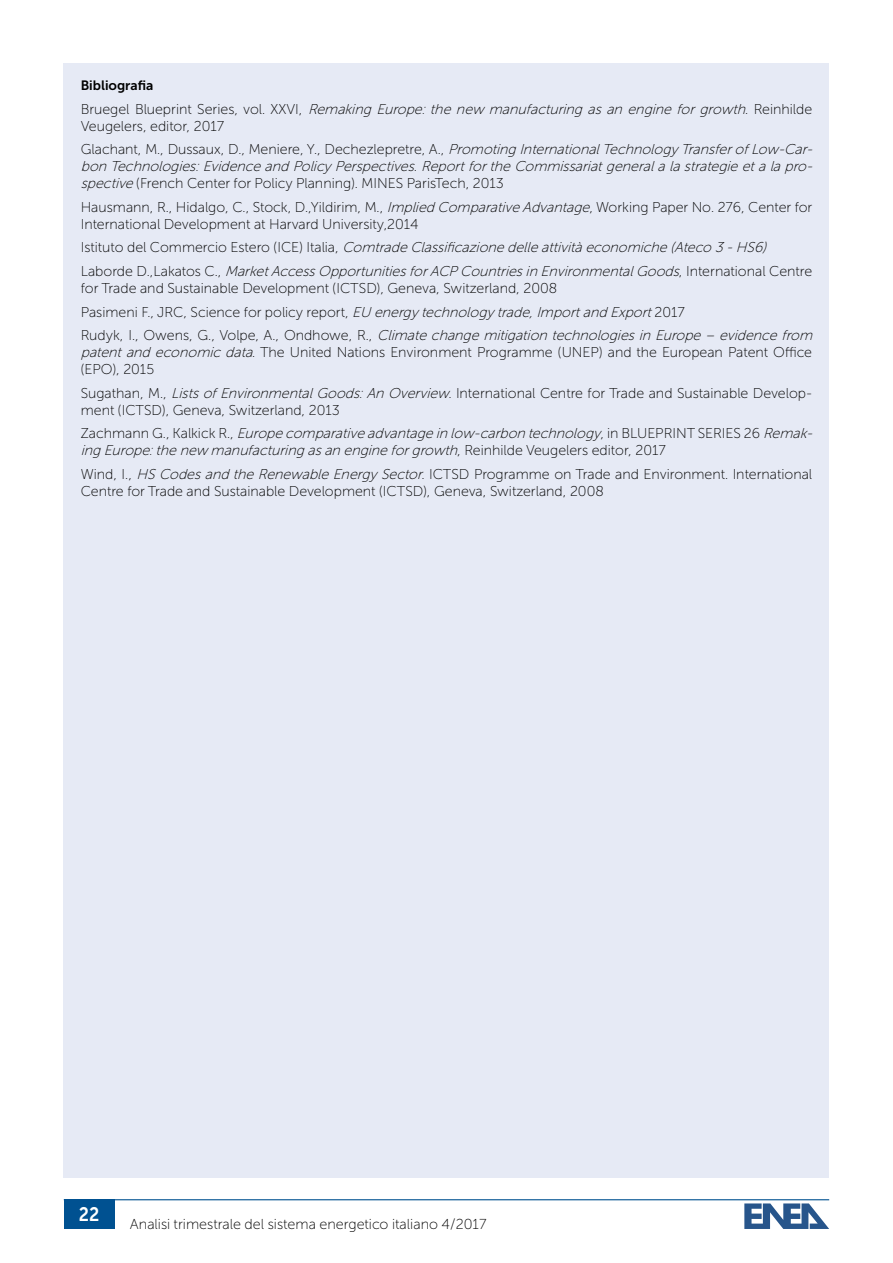
<style>
.page{position:relative;width:893px;height:1263px;background:#fff}
.page>*{position:absolute;margin:0;border:0;box-sizing:border-box;transform-origin:0 0}
.t1{font:19.5px "Museo Sans Cyrl 700";color:#fff;scale:.9 1}
.t2{font:14.4px "Museo Sans Cyrl 100";color:#000}
.t3{font:14.25px/17.1px "Museo Sans Cyrl 100";color:#000}
.t4{font:italic 14.25px/17.1px "Museo Sans Cyrl 100";color:#000}
.t5{font:13.5px "Museo Sans Cyrl 700";color:#000}
.s1{font-style:italic}
.s2{font-style:normal}
</style>
<div class="page">
<div style="left:64px;top:1199px;width:50px;height:30px;background:#005191"></div>
<hr style="left:64px;top:1199px;width:765px;height:1px;background:#005191">
<svg style="left:744px;top:1203px;width:85px;height:26px"></svg>
<div style="left:64px;top:64px;width:765px;height:1114px;background:#e6eaf5"></div>
<p class="t5" style="left:81px;top:78px;width:74px">Bibliografia</p>
<p class="t3" style="left:81px;top:100px;width:733px">B r u e g e l B l u e p r i n t S e r i e s , v o l . XXV I , <span class="s1">Remaking Europe: the new manufacturing as an engine for growth</span>. R e i n h i l d e<br>Veugelers, editor, 2017</p>
<p class="t4" style="left:81px;top:141px;width:737px;text-align:justify"><span class="s2">G la c h a n t, M . , D u s s a u x, D . , M e n i e re , Y. , D e c h e z l e p re t re , A . ,</span> Promoting InternationalTechnologyTransferofLow-Car&shy;bon Technologies:Evidence and PolicyPerspectives.Reportforthe Commissariatgeneralalastrategie etalapro&shy;spective <span class="s2">(French Center for Policy Planning). MINES ParisTech, 2013</span></p>
<p class="t3" style="left:81px;top:199px;width:733px">Hausmann, R., Hidalgo, C., Stock, D.,Yildirim, M., <span class="s1">Implied Comparative Advantage</span>, Working Paper No. 276, Center for<br>International Development at Harvard University,2014</p>
<p class="t4" style="left:81px;top:236px;width:733px;line-height:23.5px"><span class="s2">I s t i t u t o d e l C o m m e r c i o E s t e r o ( I C E ) I t a l i a ,</span> Comtrade Classificazione delle attivitàeconomiche (Ateco 3 -HS6)<br><span class="s2">L a b o r d e D . , L a k a t o s C . ,</span> MarketAccessOpportunitiesforACPCountriesin EnvironmentalGoods<span class="s2">, I n t e r n a t i o n a l C e n t r e</span></p>
<p class="t3" style="left:81px;top:277px;width:737px;line-height:23.5px">for Trade and Sustainable Development (ICTSD), Geneva, Switzerland, 2008<br>Pasimeni F., JRC, Science for policy report, <span class="s1">EU energytechnologytrade,Importand Export</span>2017<br>R u d y k , I . , O w e n s , G . , Vo l p e , A . , O n d h o w e , R . , <span class="s1">Climate change mitigation technologiesin Europe – evidence from</span></p>
<p class="t3" style="left:81px;top:344px;width:733px"><span class="s1">patent and economic data</span>. The United Nations Environment Programme (UNEP) and the European Patent Office (EPO), 2015</p>
<p class="t3" style="left:81px;top:384px;width:733px">Sugathan, M., <span class="s1">ListsofEnvironmentalGoods:An Overview.</span>International Centre for Trade and Sustainable Develop&shy;ment (ICTSD), Geneva, Switzerland, 2013</p>
<p class="t4" style="left:81px;top:425px;width:737px"><span class="s2">Z a c h m a n n G . , K a l k i c k R . ,</span> Europe comparative advantage in low-carbon technology<span class="s2">, i n B L U E P R I N T S E R I E S 2 6</span> Remak&shy;ing Europe:the new manufacturing asan engine forgrowth<span class="s2">, R e i n h i l d e Ve u g e l e r s e d i t o r, 2 0 1 7</span></p>
<p class="t3" style="left:81px;top:466px;width:733px">Wind, I., <span class="s1">HSCodesand the Renewable EnergySector.</span>ICTSD Programme on Trade and Environment. International<br>Centre for Trade and Sustainable Development (ICTSD), Geneva, Switzerland, 2008</p>
<h1 class="t1" style="left:79px;top:1204px;width:24px">22</h1>
<p class="t2" style="left:130px;top:1216px;width:358px">Analisi trimestrale del sistema energetico italiano 4/2017</p>
</div>
